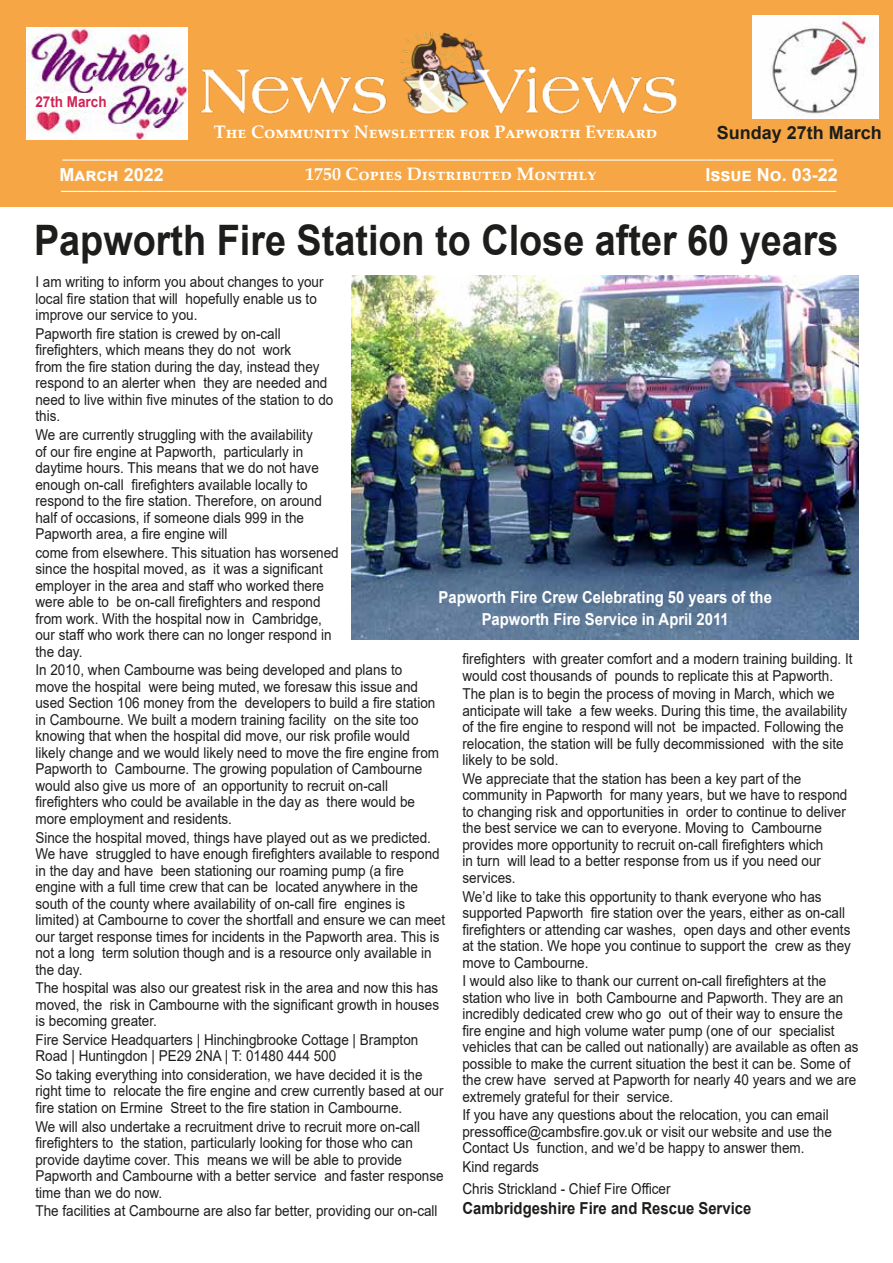
<style>
.page{position:relative;width:893px;height:1263px;background:#fff}
.page>*{position:absolute;margin:0;border:0;box-sizing:border-box;transform-origin:0 0}
.t1{font:700 42px "Arial";color:#1d1d1b;scale:.9 1}
.t2{font:700 18px "Palatino Linotype";color:#fff}
.t3{font:700 18px "Arial";color:#fff}
.t4{font:700 18px "Arial";color:#1d1d1b}
.t5{font:700 16.5px/22.5px "Arial";color:#fff;text-align:center;scale:.9 1}
.t6{font:700 16.5px "Arial";color:#1d1d1b;scale:.9 1}
.t7{font:15px/16.5px "Arial";color:#1d1d1b;scale:.9 1}
.t8{font:700 15px "Arial";color:#d12356;scale:.9 1}
</style>
<div class="page">
<div style="left:0;top:0;width:893px;height:207px;background:#f6a644"></div>
<hr style="left:61px;top:191px;width:775px;height:1px;background:#fff">
<hr style="left:62px;top:159px;width:771px;height:2px;background:#fff">
<img style="left:200px;top:33px;width:477px;height:82px">
<img style="left:351px;top:276px;width:508px;height:364px">
<img style="left:26px;top:27px;width:162px;height:112px">
<img style="left:753px;top:15px;width:125px;height:103px">
<div style="left:28px;top:94px;width:77px;height:16px;background:#fff"></div>
<p class="t8" style="left:35px;top:91px;width:81px">27th March</p>
<p class="t2" style="left:214px;top:119px;width:445px">The Community Newsletter for Papworth Everard</p>
<p class="t4" style="left:717px;top:120px;width:167px">Sunday 27th March</p>
<p class="t3" style="left:60px;top:162px;width:106px">March 2022</p>
<p class="t2" style="left:305px;top:161px;width:293px">1750 Copies Distributed Monthly</p>
<p class="t3" style="left:705px;top:162px;width:134px">Issue No. 03-22</p>
<h1 class="t1" style="left:34px;top:211px;width:895px">Papworth Fire Station to Close after 60 years</h1>
<p class="t7" style="left:35px;top:274px;width:322px">I am writing to inform you about changes to your local fire station that will hopefully enable us to improve our service to you.</p>
<p class="t7" style="left:35px;top:325px;width:333px">Papworth fire station is crewed by on-call firefighters, which means they do not work<br>from the fire station during the day, instead they respond to an alerter when they are needed and need to live within five minutes of the station to do this.</p>
<p class="t7" style="left:35px;top:426px;width:320px">We are currently struggling with the availability of our fire engine at Papworth, particularly in daytime hours. This means that we do not have enough on-call firefighters available locally to respond to the fire station. Therefore, on around half of occasions, if someone dials 999 in the Papworth area, a fire engine will</p>
<p class="t7" style="left:35px;top:544px;width:338px">come from elsewhere. This situation has worsened since the hospital moved, as it was a significant employer in the area and staff who worked there were able to be on-call firefighters and respond from work. With the hospital now in Cambridge, our staff who work there can no longer respond in the day.</p>
<p class="t7" style="left:35px;top:662px;width:450px">In 2010, when Cambourne was being developed and plans to move the hospital were being muted, we foresaw this issue and used Section 106 money from the developers to build a fire station in Cambourne. We built a modern training facility on the site too knowing that when the hospital did move, our risk profile would likely change and we would likely need to move the fire engine from Papworth to Cambourne. The growing population of Cambourne would also give us more of an opportunity to recruit on-call firefighters who could be available in the day as there would be more employment and residents.</p>
<p class="t7" style="left:35px;top:829px;width:457px">Since the hospital moved, things have played out as we predicted.<br>We have struggled to have enough firefighters available to respond in the day and have been stationing our roaming pump (a fire engine with a full time crew that can be located anywhere in the south of the county where availability of on-call fire engines is limited) at Cambourne to cover the shortfall and ensure we can meet our target response times for incidents in the Papworth area. This is not a long term solution though and is a resource only available in the day.</p>
<p class="t7" style="left:35px;top:979px;width:450px;text-align:justify">The hospital was also our greatest risk in the area and now this has moved, the risk in Cambourne with the significant growth in houses is becoming greater.</p>
<p class="t7" style="left:35px;top:1031px;width:427px">Fire Service Headquarters | Hinchingbrooke Cottage | Brampton<br>Road | Huntingdon | PE29 2NA | T: 01480 444 500</p>
<p class="t7" style="left:35px;top:1066px;width:455px">So taking everything into consideration, we have decided it is the right time to relocate the fire engine and crew currently based at our fire station on Ermine Street to the fire station in Cambourne.</p>
<p class="t7" style="left:35px;top:1118px;width:455px">We will also undertake a recruitment drive to recruit more on-call firefighters to the station, particularly looking for those who can provide daytime cover. This means we will be able to provide Papworth and Cambourne with a better service and faster response time than we do now.</p>
<p class="t7" style="left:35px;top:1202px;width:448px">The facilities at Cambourne are also far better, providing our on-call</p>
<p class="t5" style="left:439px;top:586px;width:372px">Papworth Fire Crew Celebrating 50 years of the<br>Papworth Fire Service in April 2011</p>
<p class="t7" style="left:462px;top:650px;width:435px">firefighters with greater comfort and a modern training building. It would cost thousands of pounds to replicate this at Papworth.</p>
<p class="t7" style="left:462px;top:686px;width:429px">The plan is to begin the process of moving in March, which we anticipate will take a few weeks. During this time, the availability of the fire engine to respond will not be impacted. Following the relocation, the station will be fully decommissioned with the site likely to be sold.</p>
<p class="t7" style="left:462px;top:770px;width:429px">We appreciate that the station has been a key part of the community in Papworth for many years, but we have to respond to changing risk and opportunities in order to continue to deliver the best service we can to everyone. Moving to Cambourne provides more opportunity to recruit on-call firefighters which<br>in turn will lead to a better response from us if you need our services.</p>
<p class="t7" style="left:462px;top:888px;width:433px">We’d like to take this opportunity to thank everyone who has supported Papworth fire station over the years, either as on-call firefighters or attending car washes, open days and other events at the station. We hope you continue to support the crew as they move to Cambourne.</p>
<p class="t7" style="left:462px;top:972px;width:442px">I would also like to thank our current on-call firefighters at the station who live in both Cambourne and Papworth. They are an incredibly dedicated crew who go out of their way to ensure the fire engine and high volume water pump (one of our specialist vehicles that can be called out nationally) are available as often as possible to make the current situation the best it can be. Some of the crew have served at Papworth for nearly 40 years and we are extremely grateful for their service.</p>
<p class="t7" style="left:462px;top:1107px;width:412px">If you have any questions about the relocation, you can email pressoffice@cambsfire.gov.uk or visit our website and use the<br>Contact Us function, and we’d be happy to answer them.</p>
<p class="t7" style="left:462px;top:1156px;width:233px;line-height:21.9px">Kind regards<br>Chris Strickland - Chief Fire Officer</p>
<p class="t6" style="left:462px;top:1196px;width:322px">Cambridgeshire Fire and Rescue Service</p>
</div>
